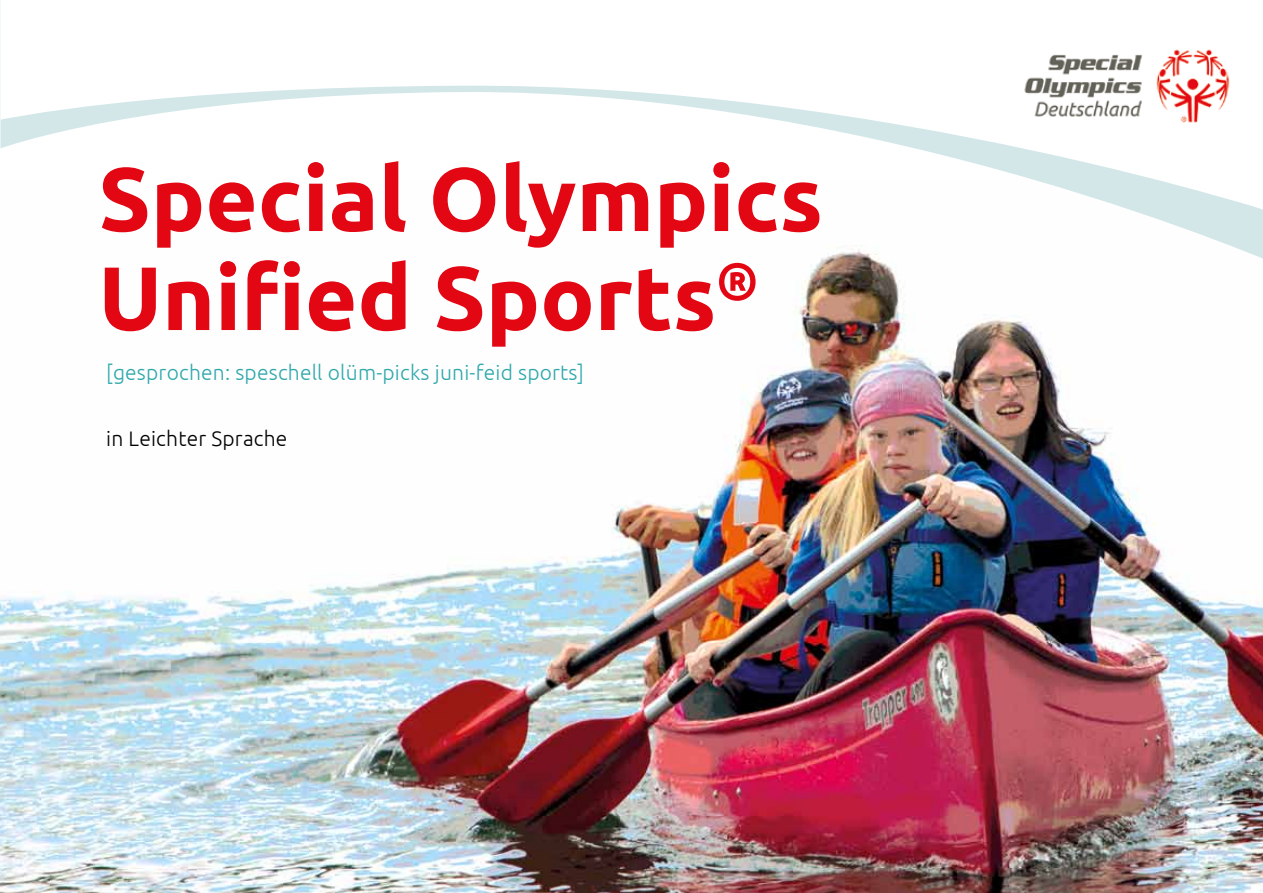
<style>
.page{position:relative;width:1263px;height:893px;background:#fff}
.page>*{position:absolute;margin:0;border:0;box-sizing:border-box;transform-origin:0 0}
.t1{font:700 90px/99px "Ubuntu";color:#e30613}
.t2{font:300 21px "Ubuntu";letter-spacing:.01em;color:#2fa8ab}
.t3{font:300 21px "Ubuntu";letter-spacing:.01em;color:#000}
</style>
<div class="page">
<img style="left:0;top:268px;width:1263px;height:625px">
<svg style="left:815px;top:216px;width:448px;height:52px"></svg>
<svg style="left:0;top:0;width:1263px;height:216px"></svg>
<img style="left:1019px;top:44px;width:215px;height:86px">
<div style="left:902px;top:0;width:268px;height:50px;background:#fff"></div>
<h1 class="t1" style="left:98px;top:148px;width:726px">Special Olympics<br>Unified Sports<sup>®</sup></h1>
<p class="t2" style="left:106px;top:359px;width:479px">[gesprochen: speschell olüm-picks juni-feid sports]</p>
<p class="t3" style="left:106px;top:425px;width:183px">in Leichter Sprache</p>
</div>
